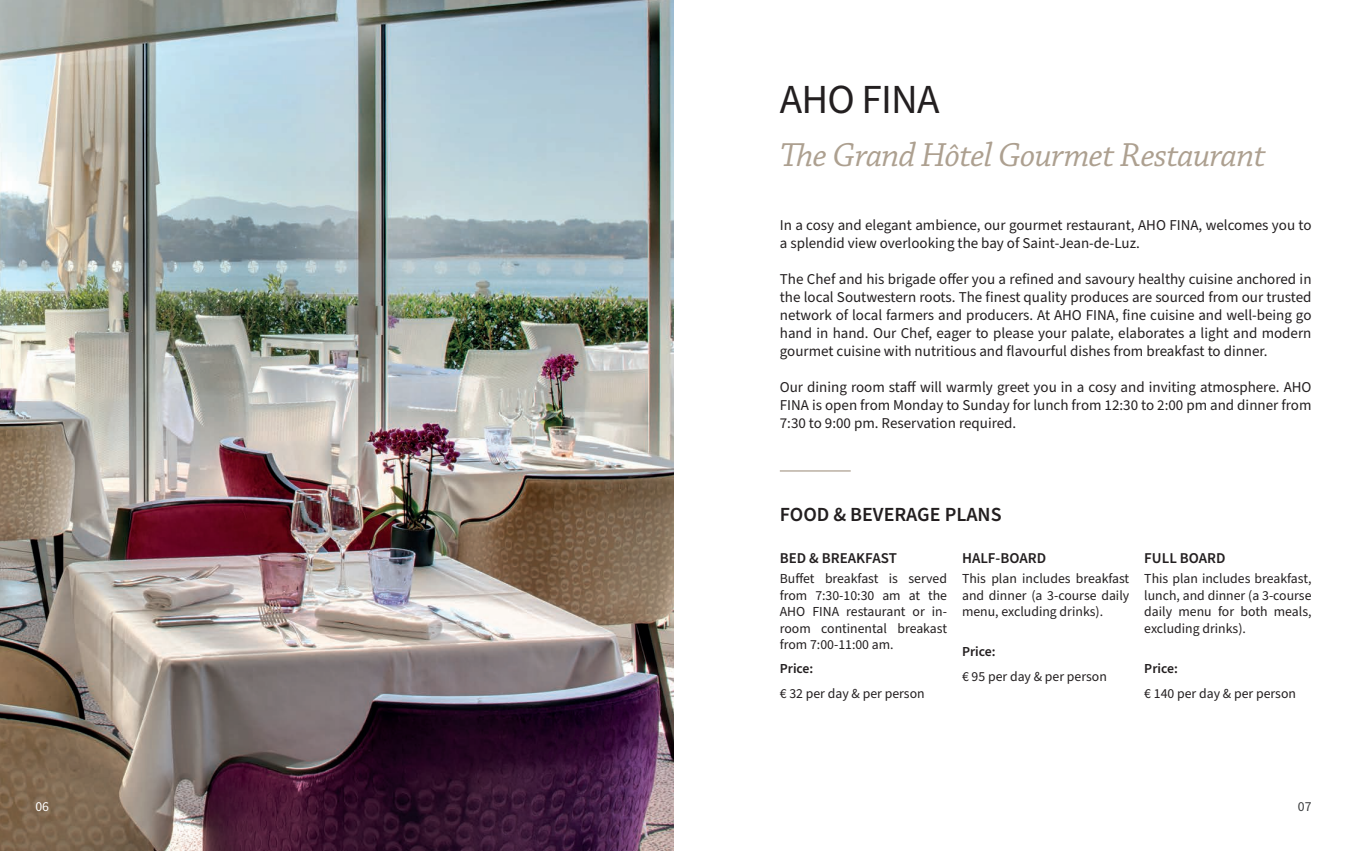
<style>
.page{position:relative;width:1347px;height:851px;background:#fff}
.page>*{position:absolute;margin:0;border:0;box-sizing:border-box;transform-origin:0 0}
.t1{font:41.25px "Source Sans Pro";letter-spacing:-.02em;color:#231f20}
.t2{font:italic 35px "Chaparral Pro";letter-spacing:-.02em;color:#ada090}
.t3{font:600 20px "Source Sans Pro";color:#231f20}
.t4{font:15px/18px "Source Sans Pro";color:#231f20;text-align:justify}
.t5{font:600 15px "Source Sans Pro";color:#231f20}
.t6{font:13.75px/16.5px "Source Sans Pro";color:#231f20;text-align:justify}
.t7{font:600 13.75px "Source Sans Pro";color:#231f20}
.t8{font:13.75px "Source Sans Pro";color:#fff}
.t9{font:13.75px "Source Sans Pro";color:#3b3d3f}
</style>
<div class="page">
<img style="left:0;top:0;width:673px;height:850px">
<hr style="left:780px;top:470px;width:70px;height:1px;background:#ada090">
<h1 class="t1" style="left:780px;top:72px;width:161px">AHO FINA</h1>
<h2 class="t2" style="left:780px;top:135px;width:487px">The Grand Hôtel Gourmet Restaurant</h2>
<p class="t4" style="left:780px;top:216px;width:533px">In a cosy and elegant ambience, our gourmet restaurant, AHO FINA, welcomes you to a splendid view overlooking the bay of Saint-Jean-de-Luz.</p>
<p class="t4" style="left:780px;top:270px;width:533px">The Chef and his brigade offer you a refined and savoury healthy cuisine anchored in the local Soutwestern roots. The finest quality produces are sourced from our trusted network of local farmers and producers. At AHO FINA, fine cuisine and well-being go hand in hand. Our Chef, eager to please your palate, elaborates a light and modern gourmet cuisine with nutritious and flavourful dishes from breakfast to dinner.</p>
<p class="t4" style="left:780px;top:378px;width:533px">Our dining room staff will warmly greet you in a cosy and inviting atmosphere. AHO FINA is open from Monday to Sunday for lunch from 12:30 to 2:00 pm and dinner from 7:30 to 9:00 pm. Reservation required.</p>
<h3 class="t3" style="left:780px;top:500px;width:223px">FOOD &amp; BEVERAGE PLANS</h3>
<p class="t5" style="left:780px;top:548px;width:118px">BED &amp; BREAKFAST</p>
<p class="t6" style="left:780px;top:570px;width:169px">Buffet breakfast is served from 7:30-10:30 am at the AHO FINA restaurant or in&shy;room continental breakast from 7:00-11:00 am.</p>
<p class="t7" style="left:780px;top:659px;width:35px">Price:</p>
<p class="t6" style="left:780px;top:685px;width:146px">€ 32 per day &amp; per person</p>
<p class="t5" style="left:962px;top:548px;width:86px">HALF-BOARD</p>
<p class="t6" style="left:962px;top:570px;width:169px">This plan includes breakfast and dinner (a 3-course daily menu, excluding drinks).</p>
<p class="t7" style="left:962px;top:642px;width:35px">Price:</p>
<p class="t6" style="left:962px;top:669px;width:146px">€ 95 per day &amp; per person</p>
<p class="t5" style="left:1144px;top:548px;width:83px">FULL BOARD</p>
<p class="t6" style="left:1144px;top:570px;width:169px">This plan includes breakfast, lunch, and dinner (a 3-course daily menu for both meals, excluding drinks).</p>
<p class="t7" style="left:1144px;top:659px;width:35px">Price:</p>
<p class="t6" style="left:1144px;top:685px;width:153px">€ 140 per day &amp; per person</p>
<p class="t8" style="left:35px;top:797px;width:15px">06</p>
<p class="t9" style="left:1297px;top:797px;width:15px">07</p>
</div>
